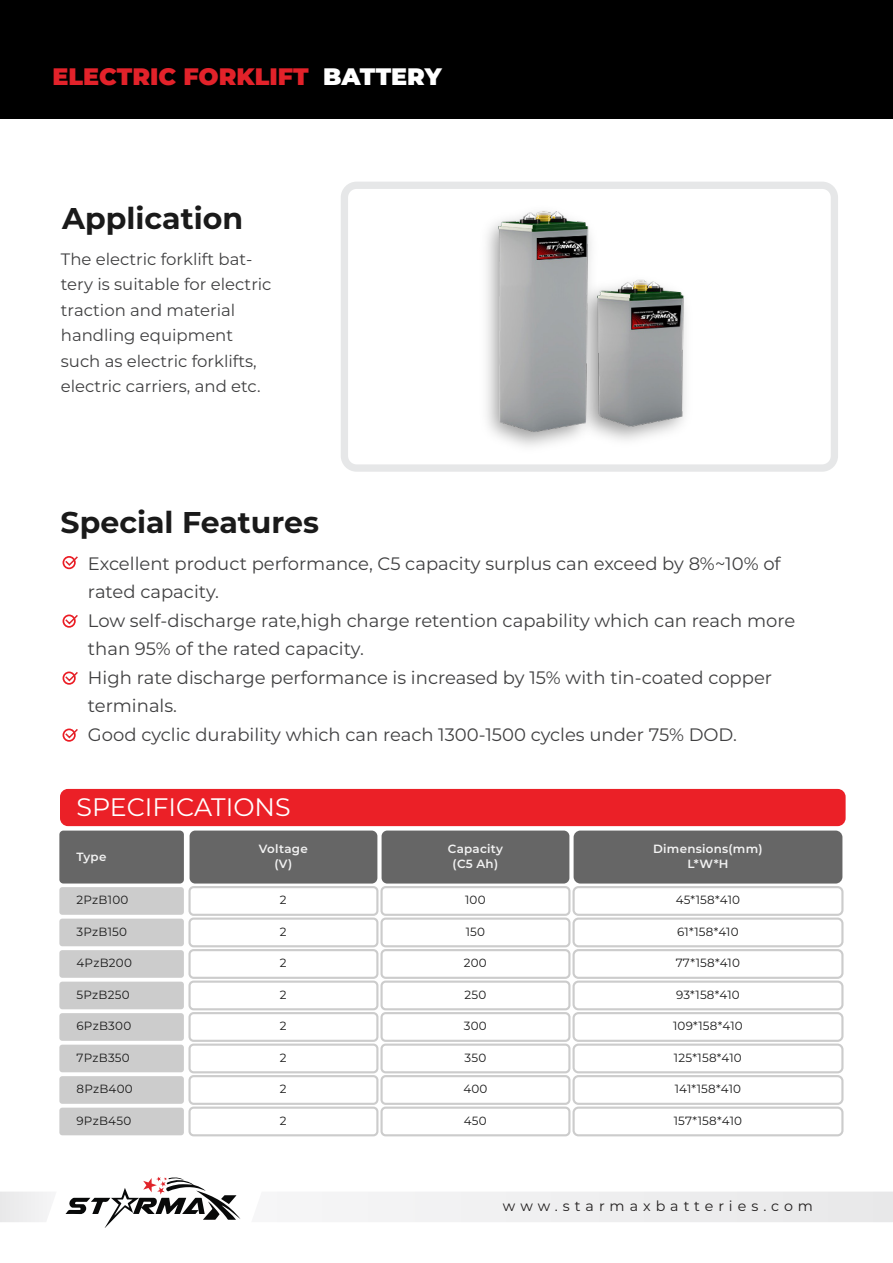
<style>
.page{position:relative;width:893px;height:1263px;background:#fff}
.page>*{position:absolute;margin:0;border:0;box-sizing:border-box;transform-origin:0 0}
.t1{font:700 30px "Montserrat";color:#1a1a1a}
.t2{font:25.35px "Montserrat";color:#fff}
.t3{font:900 23.85px "Montserrat";color:#e2222a}
.t4{font:18px/28.5px "Montserrat";color:#404041}
.t5{font:16.5px/25.5px "Montserrat";color:#404041}
.t6{font:14.25px "Montserrat";letter-spacing:.35em;color:#221f1f}
.t7{font:11.85px "Montserrat";letter-spacing:.02em;color:#1a1a1a}
.t8{font:600 11.85px/14.2px "Montserrat";letter-spacing:.02em;color:#f2f2f2;text-align:center}
.s1{color:#fff}
</style>
<div class="page">
<div style="left:0;top:0;width:893px;height:119px;background:#000"></div>
<div style="left:322px;top:1192px;width:571px;height:30px;background:#eeeeef"></div>
<div style="left:0;top:1192px;width:51px;height:30px;background:#eeeeef"></div>
<svg style="left:66px;top:1177px;width:175px;height:51px"></svg>
<div style="left:63px;top:556px;width:13px;height:13px;border:2px solid #ec1c24;border-radius:50%"></div>
<svg style="left:64px;top:556px;width:14px;height:11px"></svg>
<div style="left:63px;top:614px;width:13px;height:14px;border:2px solid #ec1c24;border-radius:50%"></div>
<svg style="left:64px;top:614px;width:14px;height:11px"></svg>
<div style="left:63px;top:671px;width:13px;height:14px;border:2px solid #ec1c24;border-radius:50%"></div>
<svg style="left:64px;top:671px;width:14px;height:11px"></svg>
<div style="left:63px;top:728px;width:13px;height:14px;border:2px solid #ec1c24;border-radius:50%"></div>
<svg style="left:64px;top:728px;width:14px;height:11px"></svg>
<div style="left:60px;top:789px;width:786px;height:37px;background:#eb2027;border-radius:8px"></div>
<div style="left:59px;top:830px;width:125px;height:53px;background:#666;border-radius:4px"></div>
<div style="left:190px;top:830px;width:187px;height:53px;background:#666;border-radius:6px"></div>
<div style="left:59px;top:887px;width:125px;height:28px;background:#ccc;border-radius:3px"></div>
<div style="left:188px;top:886px;width:190px;height:30px;border:2px solid #ccc;border-radius:4px"></div>
<div style="left:59px;top:919px;width:125px;height:27px;background:#ccc;border-radius:3px"></div>
<div style="left:188px;top:917px;width:190px;height:30px;border:2px solid #ccc;border-radius:4px"></div>
<div style="left:59px;top:950px;width:125px;height:28px;background:#ccc;border-radius:3px"></div>
<div style="left:188px;top:949px;width:190px;height:30px;border:2px solid #ccc;border-radius:4px"></div>
<div style="left:382px;top:830px;width:187px;height:53px;background:#666;border-radius:6px"></div>
<div style="left:380px;top:886px;width:190px;height:30px;border:2px solid #ccc;border-radius:4px"></div>
<div style="left:380px;top:917px;width:190px;height:30px;border:2px solid #ccc;border-radius:4px"></div>
<div style="left:380px;top:949px;width:190px;height:30px;border:2px solid #ccc;border-radius:4px"></div>
<div style="left:574px;top:830px;width:268px;height:53px;background:#666;border-radius:7px"></div>
<div style="left:572px;top:886px;width:271px;height:30px;border:2px solid #ccc;border-radius:5px"></div>
<div style="left:572px;top:917px;width:271px;height:30px;border:2px solid #ccc;border-radius:5px"></div>
<div style="left:572px;top:949px;width:271px;height:30px;border:2px solid #ccc;border-radius:5px"></div>
<div style="left:59px;top:982px;width:125px;height:27px;background:#ccc;border-radius:3px"></div>
<div style="left:188px;top:980px;width:190px;height:30px;border:2px solid #ccc;border-radius:4px"></div>
<div style="left:59px;top:1013px;width:125px;height:28px;background:#ccc;border-radius:3px"></div>
<div style="left:188px;top:1012px;width:190px;height:30px;border:2px solid #ccc;border-radius:4px"></div>
<div style="left:59px;top:1045px;width:125px;height:27px;background:#ccc;border-radius:3px"></div>
<div style="left:188px;top:1043px;width:190px;height:30px;border:2px solid #ccc;border-radius:4px"></div>
<div style="left:380px;top:980px;width:190px;height:30px;border:2px solid #ccc;border-radius:4px"></div>
<div style="left:380px;top:1012px;width:190px;height:30px;border:2px solid #ccc;border-radius:4px"></div>
<div style="left:380px;top:1043px;width:190px;height:30px;border:2px solid #ccc;border-radius:4px"></div>
<div style="left:572px;top:980px;width:271px;height:30px;border:2px solid #ccc;border-radius:5px"></div>
<div style="left:572px;top:1012px;width:271px;height:30px;border:2px solid #ccc;border-radius:5px"></div>
<div style="left:572px;top:1043px;width:271px;height:30px;border:2px solid #ccc;border-radius:5px"></div>
<div style="left:59px;top:1076px;width:125px;height:28px;background:#ccc;border-radius:3px"></div>
<div style="left:188px;top:1075px;width:190px;height:30px;border:2px solid #ccc;border-radius:4px"></div>
<div style="left:59px;top:1108px;width:125px;height:27px;background:#ccc;border-radius:3px"></div>
<div style="left:188px;top:1106px;width:190px;height:30px;border:2px solid #ccc;border-radius:4px"></div>
<div style="left:380px;top:1075px;width:190px;height:30px;border:2px solid #ccc;border-radius:4px"></div>
<div style="left:380px;top:1106px;width:190px;height:30px;border:2px solid #ccc;border-radius:4px"></div>
<div style="left:572px;top:1075px;width:271px;height:30px;border:2px solid #ccc;border-radius:5px"></div>
<div style="left:572px;top:1106px;width:271px;height:30px;border:2px solid #ccc;border-radius:5px"></div>
<img style="left:486px;top:210px;width:200px;height:237px">
<div style="left:341px;top:182px;width:497px;height:290px;border:7px solid #e6e7e8;border-radius:12px"></div>
<h3 class="t3" style="left:52px;top:59px;width:391px">ELECTRIC FORKLIFT <span class="s1">BATTERY</span></h3>
<h1 class="t1" style="left:62px;top:196px;width:183px">Application</h1>
<p class="t5" style="left:61px;top:245px;width:212px">The electric forklift bat&shy;tery is suitable for electric traction and material handling equipment such as electric forklifts, electric carriers, and etc.</p>
<h1 class="t1" style="left:61px;top:501px;width:260px">Special Features</h1>
<p class="t4" style="left:88px;top:549px;width:709px">Excellent product performance, C5 capacity surplus can exceed by 8%~10% of rated capacity.<br>Low self-discharge rate,high charge retention capability which can reach more than 95% of the rated capacity.<br>High rate discharge performance is increased by 15% with tin-coated copper terminals.<br>Good cyclic durability which can reach 1300-1500 cycles under 75% DOD.</p>
<h2 class="t2" style="left:76px;top:790px;width:216px">SPECIFICATIONS</h2>
<p class="t8" style="left:76px;top:849px;width:31px">Type</p>
<p class="t8" style="left:259px;top:841px;width:50px">Voltage (V)</p>
<p class="t7" style="left:76px;top:892px;width:53px">2PzB100</p>
<p class="t7" style="left:280px;top:892px;width:8px">2</p>
<p class="t7" style="left:76px;top:923px;width:52px">3PzB150</p>
<p class="t7" style="left:280px;top:923px;width:8px">2</p>
<p class="t7" style="left:76px;top:955px;width:57px">4PzB200</p>
<p class="t7" style="left:280px;top:955px;width:8px">2</p>
<p class="t7" style="left:76px;top:986px;width:55px">5PzB250</p>
<p class="t7" style="left:280px;top:986px;width:8px">2</p>
<p class="t7" style="left:76px;top:1018px;width:56px">6PzB300</p>
<p class="t7" style="left:280px;top:1018px;width:8px">2</p>
<p class="t7" style="left:76px;top:1049px;width:55px">7PzB350</p>
<p class="t7" style="left:280px;top:1049px;width:8px">2</p>
<p class="t7" style="left:76px;top:1081px;width:58px">8PzB400</p>
<p class="t7" style="left:280px;top:1081px;width:8px">2</p>
<p class="t7" style="left:76px;top:1112px;width:56px">9PzB450</p>
<p class="t7" style="left:280px;top:1112px;width:8px">2</p>
<p class="t8" style="left:448px;top:841px;width:57px">Capacity (C5 Ah)</p>
<p class="t7" style="left:465px;top:892px;width:22px">100</p>
<p class="t7" style="left:466px;top:923px;width:21px">150</p>
<p class="t7" style="left:464px;top:955px;width:24px">200</p>
<p class="t7" style="left:464px;top:986px;width:23px">250</p>
<p class="t7" style="left:464px;top:1018px;width:24px">300</p>
<p class="t7" style="left:464px;top:1049px;width:23px">350</p>
<p class="t7" style="left:463px;top:1081px;width:26px">400</p>
<p class="t7" style="left:464px;top:1112px;width:24px">450</p>
<p class="t8" style="left:653px;top:841px;width:111px">Dimensions(mm)<br>L*W*H</p>
<p class="t7" style="left:676px;top:892px;width:66px">45*158*410</p>
<p class="t7" style="left:677px;top:923px;width:63px">61*158*410</p>
<p class="t7" style="left:676px;top:955px;width:66px">77*158*410</p>
<p class="t7" style="left:676px;top:986px;width:65px">93*158*410</p>
<p class="t7" style="left:673px;top:1018px;width:71px">109*158*410</p>
<p class="t7" style="left:674px;top:1049px;width:69px">125*158*410</p>
<p class="t7" style="left:675px;top:1081px;width:68px">141*158*410</p>
<p class="t7" style="left:674px;top:1112px;width:70px">157*158*410</p>
<p class="t6" style="left:503px;top:1196px;width:312px">www.starmaxbatteries.com</p>
</div>
